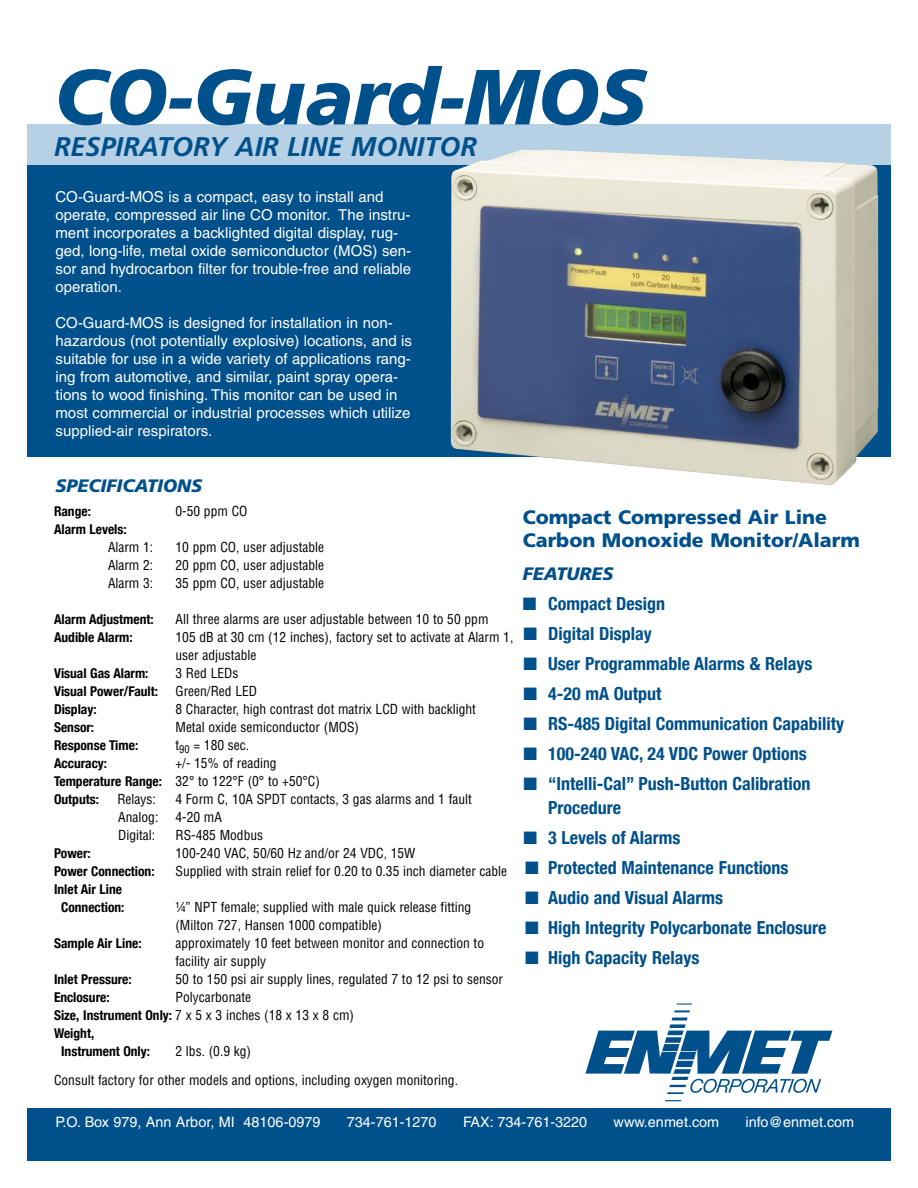
<style>
.page{position:relative;width:918px;height:1188px;background:#fff}
.page>*{position:absolute;margin:0;border:0;box-sizing:border-box;transform-origin:0 0}
.t1{font:italic 900 78px "Frutiger";color:#00508b}
.t2{font:italic 700 27px "Frutiger";color:#00508b}
.t3{font:900 19.5px/23.4px "Frutiger";color:#00508b}
.t4{font:700 condensed 18px/24px "Helvetica Neue";color:#00508b}
.t5{font:italic 900 18px "Frutiger";color:#00508b}
.t6{font:15px/18px "Helvetica";color:#fff}
.t7{font:14.4px "Helvetica";color:#fff}
.t8{font:condensed 13.5px/18px "Helvetica";color:#000}
.t9{font:700 condensed 13.5px/18px "Helvetica Neue";color:#000;text-align:center}
.s1{font-family:"Helvetica Neue";font-weight:700}
</style>
<div class="page">
<svg style="left:665px;top:1100px;width:16px;height:1px"></svg>
<svg style="left:585px;top:1018px;width:247px;height:76px"></svg>
<svg style="left:674px;top:1004px;width:18px;height:8px"></svg>
<div style="left:27px;top:1108px;width:864px;height:53px;background:#00508b"></div>
<div style="left:27px;top:162px;width:864px;height:294px;background:#00508b"></div>
<div style="left:27px;top:125px;width:864px;height:40px;background:#b6d0e6"></div>
<img style="left:451px;top:149px;width:427px;height:337px">
<h1 class="t1" style="left:54px;top:51px;width:594px">CO-Guard-MOS</h1>
<h2 class="t2" style="left:54px;top:131px;width:424px">RESPIRATORY AIR LINE MONITOR</h2>
<p class="t6" style="left:56px;top:188px;width:357px">CO-Guard-MOS is a compact, easy to install and operate, compressed air line CO monitor. The instru&shy;ment incorporates a backlighted digital display, rug&shy;ged, long-life, metal oxide semiconductor (MOS) sen&shy;sor and hydrocarbon filter for trouble-free and reliable operation.</p>
<p class="t6" style="left:56px;top:314px;width:358px">CO-Guard-MOS is designed for installation in non&shy;hazardous (not potentially explosive) locations, and is suitable for use in a wide variety of applications rang&shy;ing from automotive, and similar, paint spray opera&shy;tions to wood finishing. This monitor can be used in most commercial or industrial processes which utilize supplied-air respirators.</p>
<h3 class="t5" style="left:56px;top:475px;width:148px">SPECIFICATIONS</h3>
<p class="t9" style="left:54px;top:502px;width:38px">Range:</p>
<p class="t8" style="left:176px;top:502px;width:73px">0-50 ppm CO</p>
<p class="t9" style="left:54px;top:520px;width:74px">Alarm Levels:</p>
<p class="t8" style="left:108px;top:538px;width:47px">Alarm 1:</p>
<p class="t8" style="left:176px;top:538px;width:150px">10 ppm CO, user adjustable</p>
<p class="t8" style="left:108px;top:556px;width:47px">Alarm 2:</p>
<p class="t8" style="left:176px;top:556px;width:150px">20 ppm CO, user adjustable</p>
<p class="t8" style="left:108px;top:574px;width:47px">Alarm 3:</p>
<p class="t8" style="left:176px;top:574px;width:150px">35 ppm CO, user adjustable</p>
<p class="t9" style="left:54px;top:610px;width:101px">Alarm Adjustment:</p>
<p class="t8" style="left:176px;top:610px;width:315px">All three alarms are user adjustable between 10 to 50 ppm</p>
<p class="t9" style="left:54px;top:628px;width:80px">Audible Alarm:</p>
<p class="t8" style="left:176px;top:628px;width:339px">105 dB at 30 cm (12 inches), factory set to activate at Alarm 1, user adjustable</p>
<p class="t9" style="left:54px;top:664px;width:96px">Visual Gas Alarm:</p>
<p class="t8" style="left:176px;top:664px;width:64px">3 Red LEDs</p>
<p class="t9" style="left:54px;top:682px;width:106px">Visual Power/Fault:</p>
<p class="t8" style="left:176px;top:682px;width:83px">Green/Red LED</p>
<p class="t9" style="left:54px;top:700px;width:44px">Display:</p>
<p class="t8" style="left:176px;top:700px;width:302px">8 Character, high contrast dot matrix LCD with backlight</p>
<p class="t9" style="left:54px;top:718px;width:42px">Sensor:</p>
<p class="t8" style="left:176px;top:718px;width:185px">Metal oxide semiconductor (MOS)</p>
<p class="t9" style="left:54px;top:736px;width:86px">Response Time:</p>
<p class="t8" style="left:176px;top:736px;width:75px">t<sub>90</sub> = 180 sec.</p>
<p class="t9" style="left:54px;top:754px;width:54px">Accuracy:</p>
<h3 class="t3" style="left:523px;top:505px;width:339px">Compact Compressed Air Line<br>Carbon Monoxide Monitor/Alarm</h3>
<h3 class="t5" style="left:523px;top:563px;width:92px">FEATURES</h3>
<h3 class="t4" style="left:523px;top:591px;width:144px">■ Compact Design</h3>
<h3 class="t4" style="left:524px;top:621px;width:130px">■ Digital Display</h3>
<h3 class="t4" style="left:524px;top:651px;width:290px">■ User Programmable Alarms &amp; Relays</h3>
<h3 class="t4" style="left:524px;top:681px;width:140px">■ 4-20 mA Output</h3>
<h3 class="t4" style="left:524px;top:711px;width:322px">■ RS-485 Digital Communication Capability</h3>
<h3 class="t4" style="left:524px;top:741px;width:285px">■ 100-240 VAC, 24 VDC Power Options</h3>
<h3 class="t4" style="left:548px;top:771px;width:264px;text-indent:-25px">■ “Intelli-Cal” Push-Button Calibration<br>Procedure</h3>
<h3 class="t4" style="left:524px;top:825px;width:158px">■ 3 Levels of Alarms</h3>
<h3 class="t4" style="left:525px;top:855px;width:265px">■ Protected Maintenance Functions</h3>
<h3 class="t4" style="left:525px;top:885px;width:200px">■ Audio and Visual Alarms</h3>
<h3 class="t4" style="left:525px;top:915px;width:303px">■ High Integrity Polycarbonate Enclosure</h3>
<h3 class="t4" style="left:525px;top:945px;width:176px">■ High Capacity Relays</h3>
<p class="t8" style="left:54px;top:754px;width:267px;text-indent:122px">+/- 15% of reading<br><span class="s1">Temperature Range:</span> 32° to 122°F (0° to +50°C)</p>
<p class="t9" style="left:54px;top:790px;width:46px">Outputs:</p>
<p class="t8" style="left:117px;top:790px;width:40px">Relays:</p>
<p class="t8" style="left:175px;top:790px;width:298px">4 Form C, 10A SPDT contacts, 3 gas alarms and 1 fault</p>
<p class="t8" style="left:118px;top:808px;width:42px">Analog:</p>
<p class="t8" style="left:176px;top:808px;width:48px">4-20 mA</p>
<p class="t8" style="left:118px;top:826px;width:39px">Digital:</p>
<p class="t8" style="left:176px;top:826px;width:89px">RS-485 Modbus</p>
<p class="t9" style="left:54px;top:844px;width:38px">Power:</p>
<p class="t8" style="left:176px;top:844px;width:242px">100-240 VAC, 50/60 Hz and/or 24 VDC, 15W</p>
<p class="t9" style="left:54px;top:862px;width:102px">Power Connection:</p>
<p class="t8" style="left:176px;top:862px;width:333px">Supplied with strain relief for 0.20 to 0.35 inch diameter cable</p>
<p class="t9" style="left:54px;top:880px;width:72px">Inlet Air Line<br>Connection:</p>
<p class="t8" style="left:176px;top:898px;width:297px">¼” NPT female; supplied with male quick release fitting (Milton 727, Hansen 1000 compatible)</p>
<p class="t9" style="left:54px;top:934px;width:89px">Sample Air Line:</p>
<p class="t8" style="left:176px;top:934px;width:310px">approximately 10 feet between monitor and connection to facility air supply</p>
<p class="t9" style="left:54px;top:970px;width:79px">Inlet Pressure:</p>
<p class="t8" style="left:176px;top:970px;width:329px">50 to 150 psi air supply lines, regulated 7 to 12 psi to sensor</p>
<p class="t9" style="left:54px;top:988px;width:57px">Enclosure:</p>
<p class="t8" style="left:54px;top:988px;width:302px;text-indent:122px">Polycarbonate<br><span class="s1">Size, Instrument Only:</span> 7 x 5 x 3 inches (18 x 13 x 8 cm)</p>
<p class="t9" style="left:61px;top:1024px;width:90px;text-align:left;text-indent:-7px">Weight,<br>Instrument Only:</p>
<p class="t8" style="left:54px;top:1037px;width:406px;line-height:28.5px;text-indent:122px">2 lbs. (0.9 kg)<br>Consult factory for other models and options, including oxygen monitoring.</p>
<p class="t7" style="left:56px;top:1113px;width:266px">P.O. Box 979, Ann Arbor, MI 48106-0979</p>
<p class="t7" style="left:347px;top:1113px;width:91px">734-761-1270</p>
<p class="t7" style="left:463px;top:1113px;width:126px">FAX: 734-761-3220</p>
<p class="t7" style="left:614px;top:1113px;width:107px">www.enmet.com</p>
<p class="t7" style="left:746px;top:1113px;width:110px">info@enmet.com</p>
</div>
